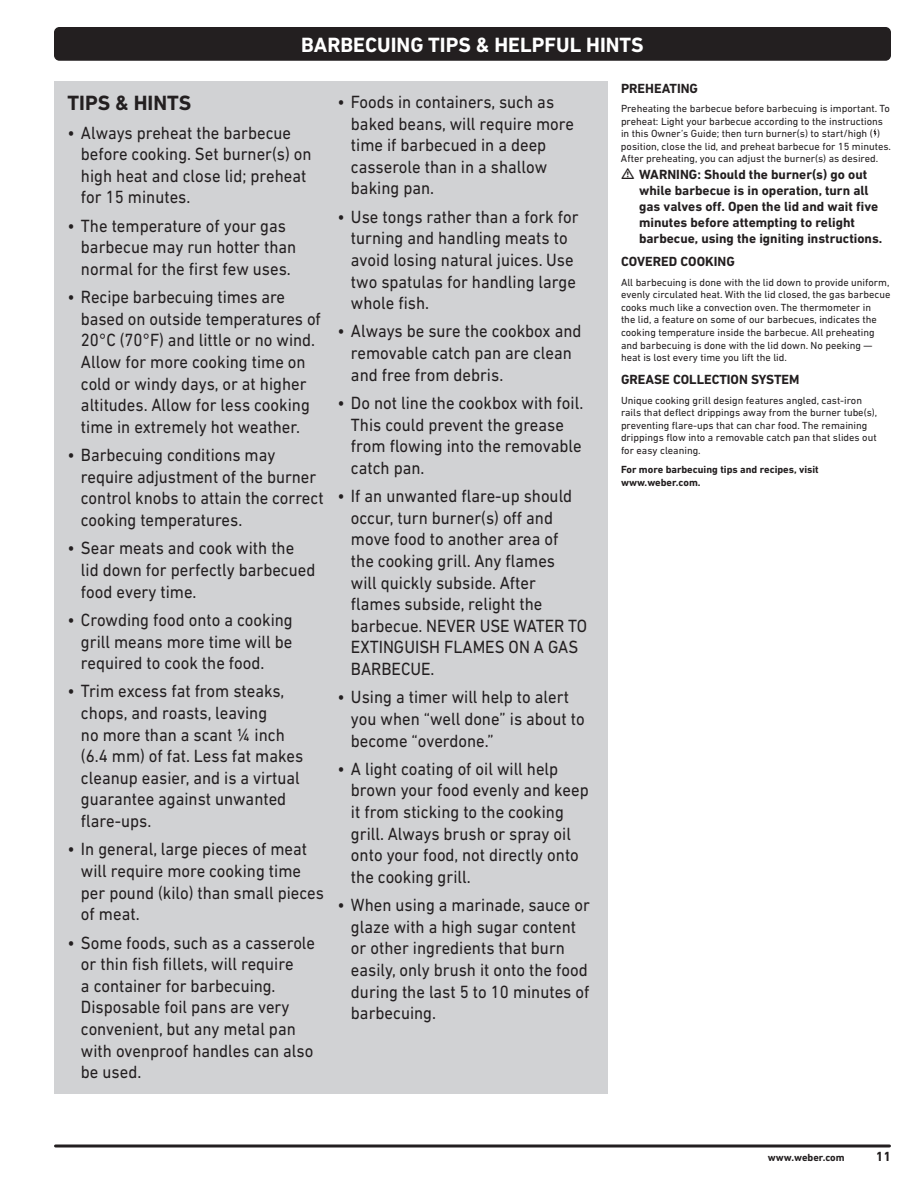
<style>
.page{position:relative;width:918px;height:1188px;background:#fff}
.page>*{position:absolute;margin:0;border:0;box-sizing:border-box;transform-origin:0 0}
.t1{font:700 21px "DIN Next LT Pro";color:#fff}
.t2{font:700 21px "DIN Next LT Pro";color:#231f20}
.t3{font:18px/21.6px "DIN Next LT Pro";color:#231f20;scale:.93 1}
.t4{font:700 13.5px/16.2px "DIN Next LT Pro";color:#231f20}
.t5{font:10.5px/12.6px "DIN Next LT Pro";color:#231f20}
.t6{font:700 10.5px/12.6px "DIN Next LT Pro";color:#231f20}
</style>
<div class="page">
<div style="left:54px;top:27px;width:837px;height:34px;background:#231f20;border-radius:5px"></div>
<svg style="left:56px;top:1144px;width:834px;height:4px;background:#595657"></svg>
<svg style="left:873px;top:128px;width:4px;height:9px"></svg>
<div style="left:54px;top:81px;width:554px;height:1013px;background:#d1d2d4"></div>
<p class="t1" style="left:301px;top:32px;width:344px">BARBECUING TIPS &amp; HELPFUL HINTS</p>
<p class="t2" style="left:68px;top:91px;width:125px">TIPS &amp; HINTS</p>
<p class="t3" style="left:81px;top:121px;width:249px;text-indent:-13px">• Always preheat the barbecue before cooking. Set burner(s) on high heat and close lid; preheat for 15 minutes.</p>
<p class="t3" style="left:81px;top:215px;width:233px;text-indent:-13px">• The temperature of your gas barbecue may run hotter than normal for the first few uses.</p>
<p class="t3" style="left:81px;top:286px;width:259px;text-indent:-13px">• Recipe barbecuing times are based on outside temperatures of<br>20°C (70°F) and little or no wind.<br>Allow for more cooking time on cold or windy days, or at higher altitudes. Allow for less cooking time in extremely hot weather.</p>
<p class="t3" style="left:81px;top:444px;width:262px;text-indent:-13px">• Barbecuing conditions may require adjustment of the burner control knobs to attain the correct cooking temperatures.</p>
<p class="t3" style="left:81px;top:537px;width:254px;text-indent:-13px">• Sear meats and cook with the lid down for perfectly barbecued food every time.</p>
<p class="t3" style="left:81px;top:609px;width:229px;text-align:justify;text-indent:-13px">• Crowding food onto a cooking grill means more time will be required to cook the food.</p>
<p class="t3" style="left:81px;top:680px;width:240px;text-indent:-13px">• Trim excess fat from steaks, chops, and roasts, leaving<br>no more than a scant ¼ inch (6.4 mm) of fat. Less fat makes cleanup easier, and is a virtual guarantee against unwanted flare-ups.</p>
<p class="t3" style="left:81px;top:838px;width:263px;text-indent:-13px">• In general, large pieces of meat will require more cooking time per pound (kilo) than small pieces of meat.</p>
<p class="t3" style="left:81px;top:931px;width:253px;text-indent:-13px">• Some foods, such as a casserole or thin fish fillets, will require<br>a container for barbecuing.<br>Disposable foil pans are very convenient, but any metal pan with ovenproof handles can also be used.</p>
<p class="t3" style="left:351px;top:91px;width:241px;text-indent:-13px">• Foods in containers, such as baked beans, will require more time if barbecued in a deep casserole than in a shallow baking pan.</p>
<p class="t3" style="left:351px;top:206px;width:246px;text-indent:-13px">• Use tongs rather than a fork for turning and handling meats to avoid losing natural juices. Use two spatulas for handling large whole fish.</p>
<p class="t3" style="left:351px;top:320px;width:249px;text-indent:-13px">• Always be sure the cookbox and removable catch pan are clean and free from debris.</p>
<p class="t3" style="left:351px;top:392px;width:251px;text-indent:-13px">• Do not line the cookbox with foil.<br>This could prevent the grease from flowing into the removable catch pan.</p>
<p class="t3" style="left:351px;top:485px;width:256px;text-indent:-13px">• If an unwanted flare-up should occur, turn burner(s) off and move food to another area of<br>the cooking grill. Any flames<br>will quickly subside. After flames subside, relight the barbecue. NEVER USE WATER TO<br>EXTINGUISH FLAMES ON A GAS<br>BARBECUE.</p>
<p class="t3" style="left:351px;top:686px;width:253px;text-indent:-13px">• Using a timer will help to alert you when “well done” is about to become “overdone.”</p>
<p class="t3" style="left:351px;top:758px;width:257px;text-indent:-13px">• A light coating of oil will help brown your food evenly and keep it from sticking to the cooking grill. Always brush or spray oil onto your food, not directly onto the cooking grill.</p>
<p class="t3" style="left:351px;top:894px;width:259px;text-indent:-13px">• When using a marinade, sauce or glaze with a high sugar content or other ingredients that burn easily, only brush it onto the food during the last 5 to 10 minutes of barbecuing.</p>
<p class="t4" style="left:621px;top:80px;width:79px">PREHEATING</p>
<p class="t5" style="left:621px;top:102px;width:272px">Preheating the barbecue before barbecuing is important. To preheat: Light your barbecue according to the instructions in this Owner’s Guide; then turn burner(s) to start/high ( ) position, close the lid, and preheat barbecue for 15 minutes.<br>After preheating, you can adjust the burner(s) as desired.</p>
<p class="t4" style="left:639px;top:166px;width:245px">WARNING: Should the burner(s) go out while barbecue is in operation, turn all gas valves off. Open the lid and wait five minutes before attempting to relight barbecue, using the igniting instructions.</p>
<p class="t4" style="left:621px;top:254px;width:115px">COVERED COOKING</p>
<p class="t5" style="left:621px;top:276px;width:271px">All barbecuing is done with the lid down to provide uniform, evenly circulated heat. With the lid closed, the gas barbecue cooks much like a convection oven. The thermometer in<br>the lid, a feature on some of our barbecues, indicates the cooking temperature inside the barbecue. All preheating and barbecuing is done with the lid down. No peeking — heat is lost every time you lift the lid.</p>
<p class="t4" style="left:621px;top:371px;width:180px">GREASE COLLECTION SYSTEM</p>
<p class="t5" style="left:621px;top:394px;width:258px">Unique cooking grill design features angled, cast-iron rails that deflect drippings away from the burner tube(s), preventing flare-ups that can char food. The remaining drippings flow into a removable catch pan that slides out for easy cleaning.</p>
<p class="t6" style="left:621px;top:463px;width:199px">For more barbecuing tips and recipes, visit www.weber.com.</p>
<p class="t6" style="left:768px;top:1151px;width:78px">www.weber.com</p>
<p class="t4" style="left:876px;top:1148px;width:17px">11</p>
</div>
